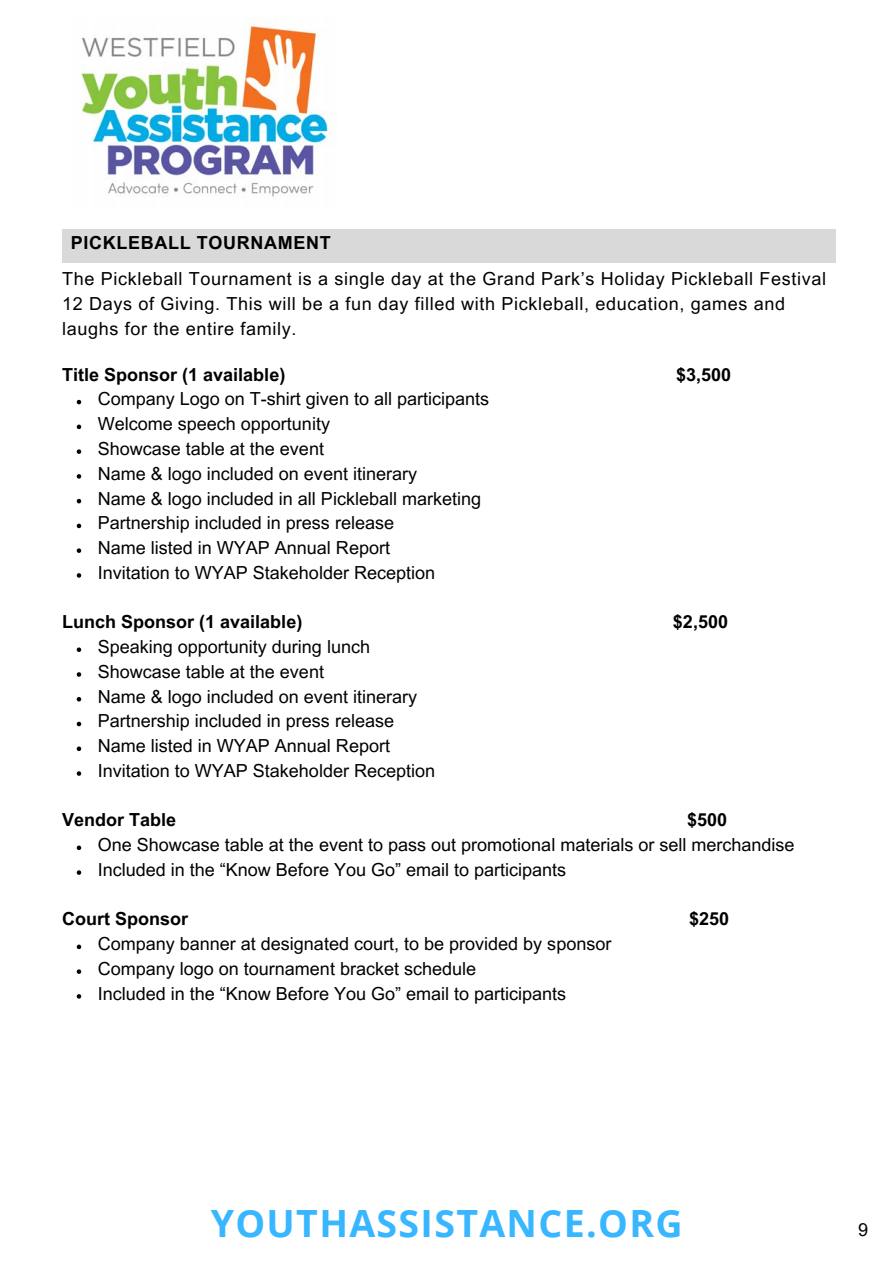
<style>
.page{position:relative;width:894px;height:1264px;background:#fff}
.page>*{position:absolute;margin:0;border:0;box-sizing:border-box;transform-origin:0 0}
.t1{font:700 37.5px "Open Sans";letter-spacing:.035em;color:#38b6ff}
.t2{font:18px "Arial MT Pro";color:#000}
.t3{font:18px/24.8px "Arial MT Pro";letter-spacing:.035em;color:#000}
.t4{font:700 18px "Arial MT Pro";color:#000}
.t5{font:700 18px "Arial MT Pro";letter-spacing:.035em;color:#000}
</style>
<div class="page">
<div style="left:62px;top:229px;width:773px;height:33px;background:#d9d9d9"></div>
<img style="left:81px;top:25px;width:247px;height:172px">
<svg style="left:77px;top:400px;width:4px;height:4px"></svg>
<svg style="left:77px;top:424px;width:4px;height:5px"></svg>
<svg style="left:77px;top:449px;width:4px;height:5px"></svg>
<svg style="left:77px;top:474px;width:4px;height:4px"></svg>
<svg style="left:77px;top:499px;width:4px;height:4px"></svg>
<svg style="left:77px;top:523px;width:4px;height:5px"></svg>
<svg style="left:77px;top:548px;width:4px;height:5px"></svg>
<svg style="left:77px;top:573px;width:4px;height:4px"></svg>
<svg style="left:77px;top:647px;width:4px;height:5px"></svg>
<svg style="left:77px;top:672px;width:4px;height:4px"></svg>
<svg style="left:77px;top:697px;width:4px;height:4px"></svg>
<svg style="left:77px;top:721px;width:4px;height:5px"></svg>
<svg style="left:77px;top:746px;width:4px;height:5px"></svg>
<svg style="left:77px;top:771px;width:4px;height:4px"></svg>
<svg style="left:77px;top:845px;width:4px;height:5px"></svg>
<svg style="left:77px;top:870px;width:4px;height:4px"></svg>
<svg style="left:77px;top:944px;width:4px;height:5px"></svg>
<svg style="left:77px;top:969px;width:4px;height:4px"></svg>
<svg style="left:77px;top:994px;width:4px;height:4px"></svg>
<p class="t5" style="left:71px;top:236px;width:261px">PICKLEBALL TOURNAMENT</p>
<p class="t3" style="left:62px;top:269px;width:765px">The Pickleball Tournament is a single day at the Grand Park’s Holiday Pickleball Festival<br>12 Days of Giving. This will be a fun day filled with Pickleball, education, games and laughs for the entire family.</p>
<p class="t4" style="left:62px;top:367px;width:225px">Title Sponsor (1 available)</p>
<p class="t4" style="left:675px;top:367px;width:57px">$3,500</p>
<p class="t2" style="left:98px;top:392px;width:393px">Company Logo on T-shirt given to all participants</p>
<p class="t2" style="left:98px;top:417px;width:234px">Welcome speech opportunity</p>
<p class="t2" style="left:98px;top:442px;width:228px">Showcase table at the event</p>
<p class="t2" style="left:98px;top:466px;width:321px">Name &amp; logo included on event itinerary</p>
<p class="t2" style="left:98px;top:491px;width:385px">Name &amp; logo included in all Pickleball marketing</p>
<p class="t2" style="left:98px;top:516px;width:298px">Partnership included in press release</p>
<h3 class="t2" style="left:98px;top:541px;width:294px">Name listed in WYAP Annual Report</h3>
<p class="t2" style="left:98px;top:565px;width:339px">Invitation to WYAP Stakeholder Reception</p>
<p class="t4" style="left:62px;top:615px;width:242px">Lunch Sponsor (1 available)</p>
<p class="t4" style="left:672px;top:615px;width:57px">$2,500</p>
<p class="t2" style="left:98px;top:640px;width:274px">Speaking opportunity during lunch</p>
<p class="t2" style="left:98px;top:664px;width:228px">Showcase table at the event</p>
<p class="t2" style="left:98px;top:689px;width:321px">Name &amp; logo included on event itinerary</p>
<p class="t2" style="left:98px;top:714px;width:298px">Partnership included in press release</p>
<h3 class="t2" style="left:98px;top:739px;width:294px">Name listed in WYAP Annual Report</h3>
<p class="t2" style="left:98px;top:763px;width:339px">Invitation to WYAP Stakeholder Reception</p>
<p class="t4" style="left:62px;top:813px;width:116px">Vendor Table</p>
<p class="t4" style="left:686px;top:813px;width:42px">$500</p>
<h3 class="t2" style="left:98px;top:838px;width:698px">One Showcase table at the event to pass out promotional materials or sell merchandise</h3>
<p class="t2" style="left:98px;top:862px;width:470px">Included in the “Know Before You Go” email to participants</p>
<p class="t4" style="left:62px;top:912px;width:127px">Court Sponsor</p>
<p class="t4" style="left:688px;top:912px;width:42px">$250</p>
<p class="t2" style="left:98px;top:937px;width:515px">Company banner at designated court, to be provided by sponsor</p>
<h1 class="t2" style="left:98px;top:961px;width:380px">Company logo on tournament bracket schedule</h1>
<p class="t2" style="left:98px;top:986px;width:470px">Included in the “Know Before You Go” email to participants</p>
<h3 class="t1" style="left:210px;top:1196px;width:473px">YOUTHASSISTANCE.ORG</h3>
<p class="t2" style="left:857px;top:1222px;width:12px">9</p>
</div>
